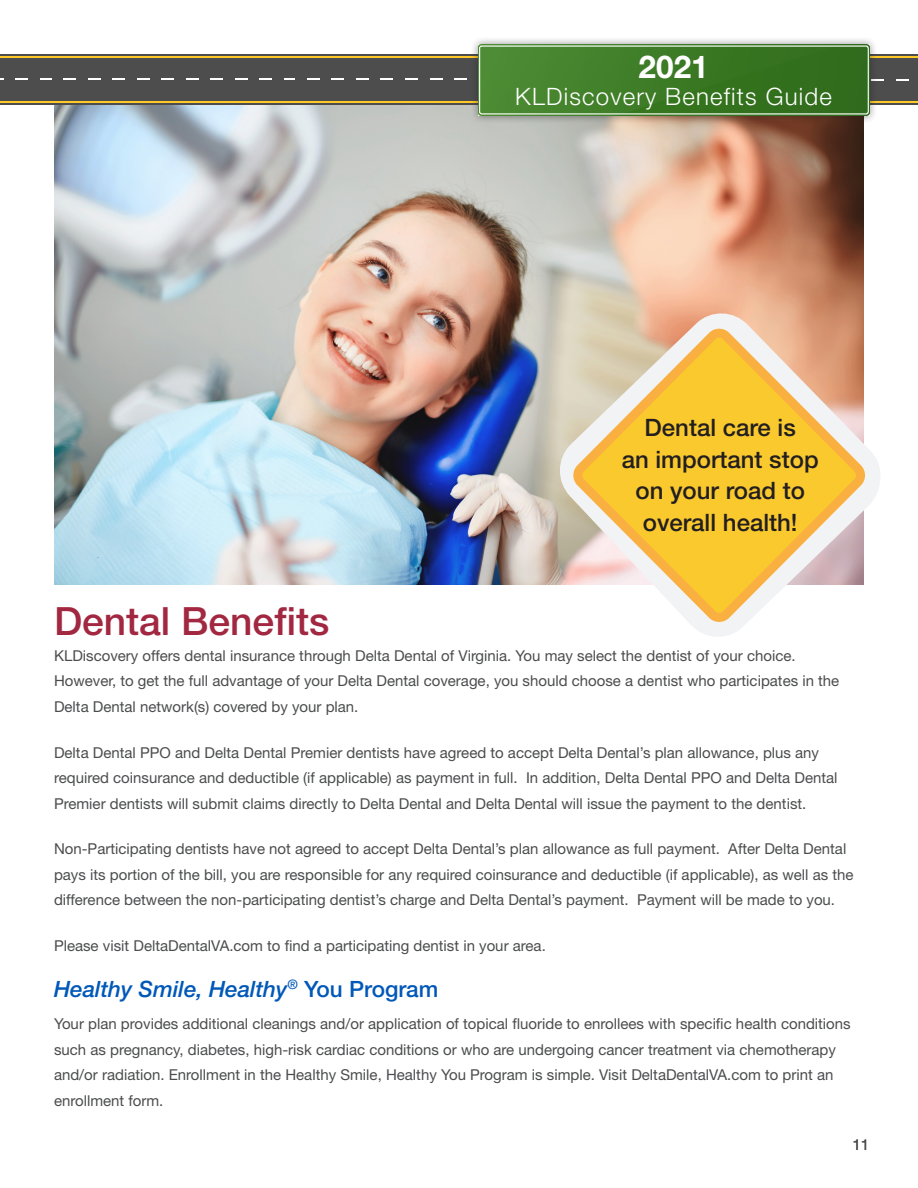
<style>
.page{position:relative;width:918px;height:1188px;background:#fff}
.page>*{position:absolute;margin:0;border:0;box-sizing:border-box;transform-origin:0 0}
.Section_Title__TOC{font:500 39px "Helvetica Neue LT Std";color:#a22842}
.t1{font:700 31.5px "Helvetica Neue LT Std";color:#fff}
.Header_1{font:500 24px/31.5px "Helvetica Neue LT Std";color:#231f20;text-align:center}
.t2{font:300 24px "Helvetica Neue LT Std";letter-spacing:.05em;color:#fff}
.Header_1-2{font:italic 500 22.5px "Helvetica Neue LT Std";color:#0058b8}
.Body_Text_Print{font:15px/25.5px "Helvetica Neue LT Std";color:#4b4c4d}
.s1{font-style:normal}
</style>
<div class="page">
<img style="left:54px;top:105px;width:810px;height:479px">
<svg style="left:556px;top:309px;width:324px;height:328px"></svg>
<svg style="left:573px;top:329px;width:292px;height:293px"></svg>
<div style="left:0;top:54px;width:46px;height:51px;background:#4d4d4d"></div>
<hr style="left:0;top:56px;width:46px;height:2px;background:#ffc929">
<hr style="left:0;top:101px;width:46px;height:1px;background:#ffc929">
<svg style="left:16px;top:78px;width:12px;height:2px"></svg>
<div style="left:45px;top:54px;width:245px;height:51px;background:#4d4d4d"></div>
<hr style="left:45px;top:56px;width:245px;height:2px;background:#ffc929">
<hr style="left:45px;top:101px;width:245px;height:1px;background:#ffc929">
<svg style="left:260px;top:78px;width:12px;height:2px"></svg>
<svg style="left:235px;top:78px;width:12px;height:2px"></svg>
<svg style="left:211px;top:78px;width:12px;height:2px"></svg>
<svg style="left:186px;top:78px;width:12px;height:2px"></svg>
<svg style="left:162px;top:78px;width:12px;height:2px"></svg>
<svg style="left:137px;top:78px;width:12px;height:2px"></svg>
<svg style="left:113px;top:78px;width:12px;height:2px"></svg>
<svg style="left:88px;top:78px;width:12px;height:2px"></svg>
<svg style="left:63px;top:78px;width:13px;height:2px"></svg>
<svg style="left:40px;top:78px;width:11px;height:2px"></svg>
<div style="left:289px;top:54px;width:245px;height:51px;background:#4d4d4d"></div>
<hr style="left:289px;top:56px;width:245px;height:2px;background:#ffc929">
<hr style="left:289px;top:101px;width:245px;height:1px;background:#ffc929">
<svg style="left:454px;top:78px;width:13px;height:2px"></svg>
<svg style="left:430px;top:78px;width:12px;height:2px"></svg>
<svg style="left:405px;top:78px;width:13px;height:2px"></svg>
<svg style="left:381px;top:78px;width:12px;height:2px"></svg>
<svg style="left:356px;top:78px;width:13px;height:2px"></svg>
<svg style="left:332px;top:78px;width:12px;height:2px"></svg>
<svg style="left:307px;top:78px;width:13px;height:2px"></svg>
<svg style="left:284px;top:78px;width:11px;height:2px"></svg>
<div style="left:780px;top:55px;width:138px;height:50px;background:#4d4d4d"></div>
<hr style="left:780px;top:57px;width:138px;height:1px;background:#ffc929">
<hr style="left:780px;top:101px;width:138px;height:2px;background:#ffc929">
<svg style="left:896px;top:79px;width:12px;height:2px"></svg>
<svg style="left:878px;top:79px;width:6px;height:2px"></svg>
<div style="left:470px;top:36px;width:408px;height:88px;background:#231f20;opacity:.5"></div>
<img style="left:478px;top:44px;width:392px;height:71px">
<h2 class="t1" style="left:639px;top:47px;width:72px">2021</h2>
<h3 class="t2" style="left:515px;top:81px;width:318px">KLDiscovery Benefits Guide</h3>
<p class="Header_1" style="left:622px;top:412px;width:198px">Dental care is<br>an important stop on your road to overall health!</p>
<p class="Section_Title__TOC" style="left:54px;top:598px;width:277px">Dental Benefits</p>
<p class="Body_Text_Print" style="left:54px;top:643px;width:787px">KLDiscovery offers dental insurance through Delta Dental of Virginia. You may select the dentist of your choice.<br>However, to get the full advantage of your Delta Dental coverage, you should choose a dentist who participates in the<br>Delta Dental network(s) covered by your plan.</p>
<p class="Body_Text_Print" style="left:54px;top:739px;width:785px">Delta Dental PPO and Delta Dental Premier dentists have agreed to accept Delta Dental’s plan allowance, plus any required coinsurance and deductible (if applicable) as payment in full. In addition, Delta Dental PPO and Delta Dental<br>Premier dentists will submit claims directly to Delta Dental and Delta Dental will issue the payment to the dentist.</p>
<p class="Body_Text_Print" style="left:54px;top:836px;width:801px">Non-Participating dentists have not agreed to accept Delta Dental’s plan allowance as full payment. After Delta Dental pays its portion of the bill, you are responsible for any required coinsurance and deductible (if applicable), as well as the difference between the non-participating dentist’s charge and Delta Dental’s payment. Payment will be made to you.</p>
<p class="Body_Text_Print" style="left:54px;top:933px;width:493px">Please visit DeltaDentalVA.com to find a participating dentist in your area.</p>
<p class="Header_1-2" style="left:54px;top:976px;width:386px">Healthy Smile, Healthy<sup>®</sup> <span class="s1">You Program</span></p>
<p class="Body_Text_Print" style="left:54px;top:1011px;width:798px">Your plan provides additional cleanings and/or application of topical fluoride to enrollees with specific health conditions such as pregnancy, diabetes, high-risk cardiac conditions or who are undergoing cancer treatment via chemotherapy and/or radiation. Enrollment in the Healthy Smile, Healthy You Program is simple. Visit DeltaDentalVA.com to print an enrollment form.</p>
<p class="Body_Text_Print" style="left:852px;top:1131px;width:18px">11</p>
</div>
